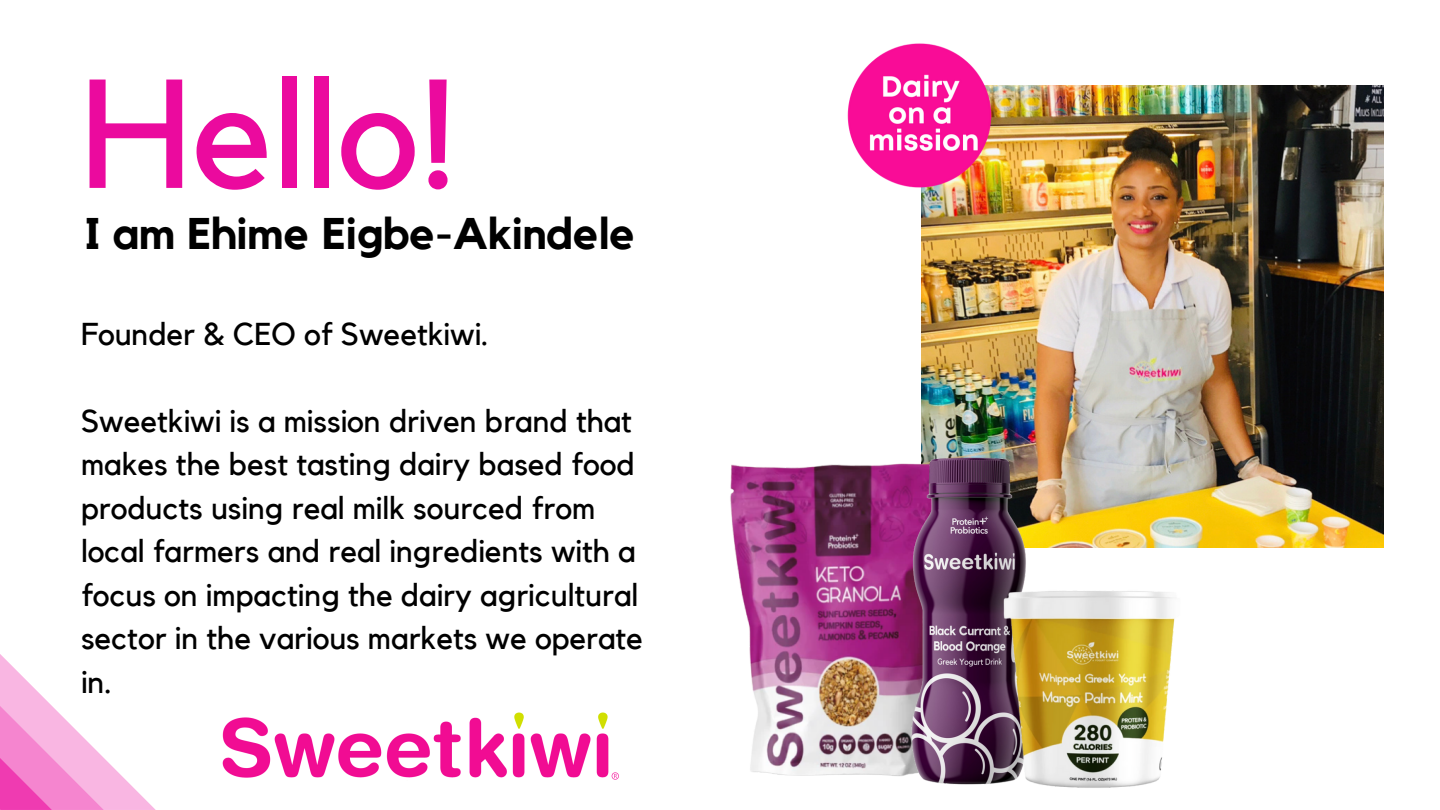
<style>
.page{position:relative;width:1440px;height:810px;background:#fff}
.page>*{position:absolute;margin:0;border:0;box-sizing:border-box;transform-origin:0 0}
.t1{font:152.9px "Kollektif";color:#eb0a9e}
.t2{font:700 44.2px "Kollektif";color:#000}
.t3{font:31.5px/43.5px "Kollektif";color:#000}
</style>
<div class="page">
<svg style="left:0;top:654px;width:156px;height:156px"></svg>
<img style="left:922px;top:86px;width:461px;height:461px">
<img style="left:730px;top:373px;width:340px;height:403px">
<img style="left:222px;top:712px;width:397px;height:68px">
<img style="left:904px;top:426px;width:136px;height:359px">
<img style="left:967px;top:543px;width:246px;height:245px">
<img style="left:847px;top:43px;width:154px;height:167px">
<p class="t1" style="left:81px;top:64px;width:378px">Hello!</p>
<p class="t2" style="left:85px;top:213px;width:552px">I am Ehime Eigbe-Akindele</p>
<p class="t3" style="left:81px;top:313px;width:409px">Founder &amp; CEO of Sweetkiwi.</p>
<p class="t3" style="left:81px;top:400px;width:564px">Sweetkiwi is a mission driven brand that makes the best tasting dairy based food products using real milk sourced from local farmers and real ingredients with a focus on impacting the dairy agricultural sector in the various markets we operate in.</p>
</div>
